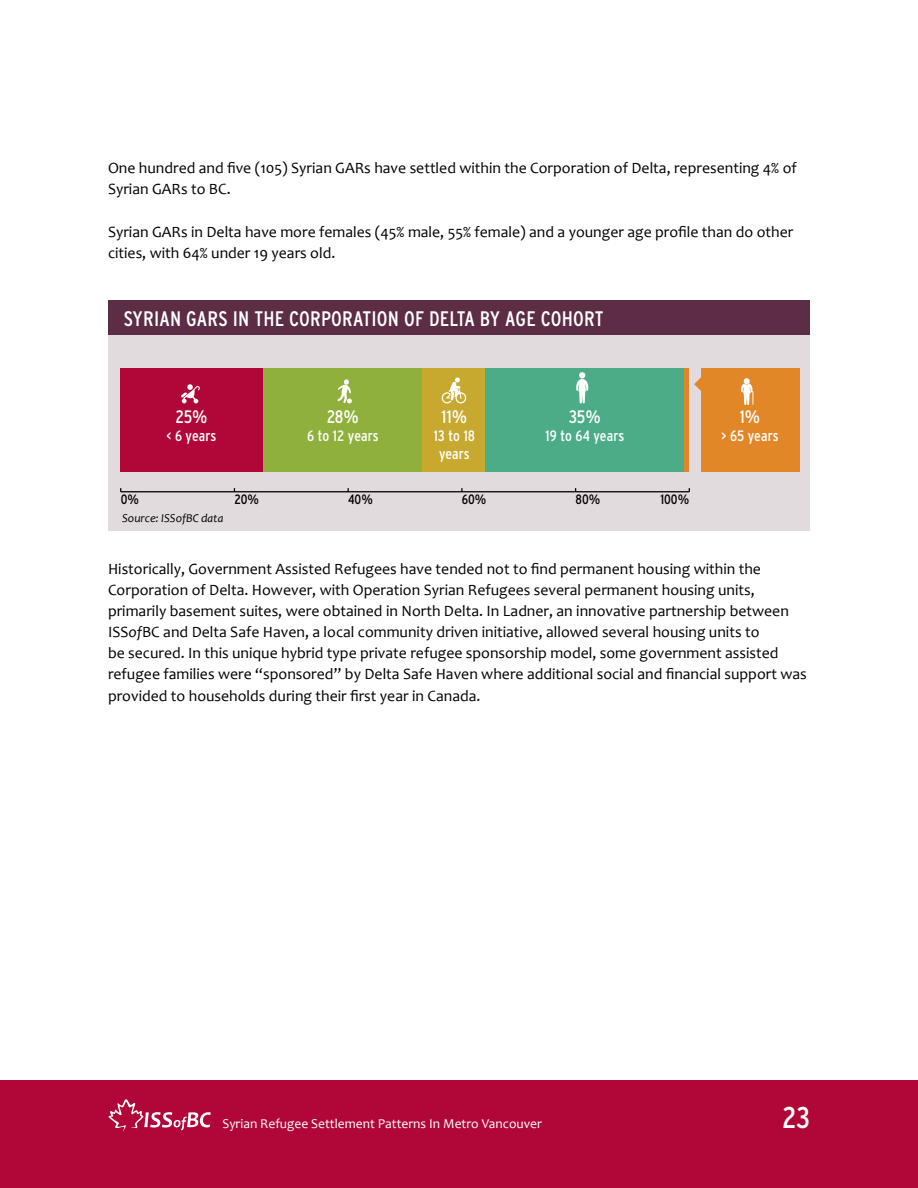
<style>
.page{position:relative;width:918px;height:1188px;background:#fff}
.page>*{position:absolute;margin:0;border:0;box-sizing:border-box;transform-origin:0 0}
.t1{font:30px "Interstate Condensed";color:#fff}
.t2{font:21px "Interstate Condensed";letter-spacing:.01em;color:#fff}
.t3{font:18px "Interstate Condensed";letter-spacing:-.01em;color:#fff}
.t4{font:15.75px/21.1px "Candara";color:#000}
.t5{font:15px/18px "Interstate Condensed";letter-spacing:.005em;color:#fff;text-align:center}
.t6{font:13.5px "Candara";color:#fff}
.t7{font:13.5px "Interstate Condensed";color:#000}
.t8{font:italic 12px "Candara";color:#000}
.s1{font-style:italic}
</style>
<div class="page">
<div style="left:0;top:1080px;width:918px;height:108px;background:#b10738"></div>
<svg style="left:108px;top:1099px;width:103px;height:33px"></svg>
<div style="left:108px;top:323px;width:702px;height:207px;background:#e2dbdd"></div>
<div style="left:108px;top:301px;width:702px;height:34px;background:#5c2d44"></div>
<hr style="left:121px;top:491px;width:568px;height:1px;background:#000">
<div style="left:684px;top:368px;width:5px;height:104px;background:#e18727"></div>
<div style="left:485px;top:368px;width:199px;height:104px;background:#4cac87"></div>
<div style="left:422px;top:368px;width:63px;height:104px;background:#c7a92f"></div>
<div style="left:263px;top:368px;width:159px;height:104px;background:#90b03e"></div>
<div style="left:121px;top:368px;width:142px;height:104px;background:#b10738"></div>
<svg style="left:576px;top:372px;width:12px;height:31px"></svg>
<svg style="left:442px;top:377px;width:24px;height:26px"></svg>
<svg style="left:337px;top:379px;width:15px;height:24px"></svg>
<svg style="left:181px;top:384px;width:19px;height:19px"></svg>
<div style="left:701px;top:368px;width:99px;height:103px;background:#e18727"></div>
<svg style="left:694px;top:377px;width:7px;height:14px"></svg>
<svg style="left:741px;top:378px;width:12px;height:27px"></svg>
<p class="t4" style="left:108px;top:158px;width:690px">One hundred and five (105) Syrian GARs have settled within the Corporation of Delta, representing 4% of<br>Syrian GARs to BC.</p>
<p class="t4" style="left:108px;top:221px;width:687px">Syrian GARs in Delta have more females (45% male, 55% female) and a younger age profile than do other cities, with 64% under 19 years old.</p>
<h2 class="t2" style="left:124px;top:307px;width:187px">Syrian GARs in The Corpora</h2>
<h2 class="t2" style="left:362px;top:307px;width:243px">tion of Delta by Age Cohort</h2>
<p class="t3" style="left:175px;top:407px;width:34px">25%</p>
<p class="t5" style="left:167px;top:427px;width:51px">&lt; 6 years</p>
<p class="t3" style="left:327px;top:407px;width:34px">28%</p>
<p class="t5" style="left:307px;top:427px;width:73px">6 to 12 years</p>
<p class="t3" style="left:442px;top:407px;width:27px">11%</p>
<p class="t5" style="left:434px;top:427px;width:43px">13 to 18 years</p>
<p class="t3" style="left:569px;top:407px;width:34px">35%</p>
<p class="t5" style="left:545px;top:427px;width:80px">19 to 64 years</p>
<p class="t7" style="left:121px;top:492px;width:20px">0%</p>
<p class="t7" style="left:234px;top:492px;width:26px">20%</p>
<p class="t7" style="left:348px;top:492px;width:26px">40%</p>
<p class="t7" style="left:462px;top:492px;width:26px">60%</p>
<p class="t7" style="left:576px;top:492px;width:26px">80%</p>
<p class="t7" style="left:660px;top:492px;width:30px">100%</p>
<p class="t8" style="left:122px;top:511px;width:103px">Source: ISSofBC data</p>
<p class="t3" style="left:740px;top:407px;width:22px">1%</p>
<p class="t5" style="left:722px;top:427px;width:58px">&gt; 65 years</p>
<p class="t4" style="left:108px;top:558px;width:700px">Historically, Government Assisted Refugees have tended not to find permanent housing within the Corporation of Delta. However, with Operation Syrian Refugees several permanent housing units, primarily basement suites, were obtained in North Delta. In Ladner, an innovative partnership between ISS<span class="s1">of</span>BC and Delta Safe Haven, a local community driven initiative, allowed several housing units to<br>be secured. In this unique hybrid type private refugee sponsorship model, some government assisted refugee families were “sponsored” by Delta Safe Haven where additional social and financial support was provided to households during their first year in Canada.</p>
<p class="t6" style="left:222px;top:1115px;width:321px">Syrian Refugee Settlement Patterns In Metro Vancouver</p>
<h1 class="t1" style="left:782px;top:1100px;width:29px">23</h1>
</div>
